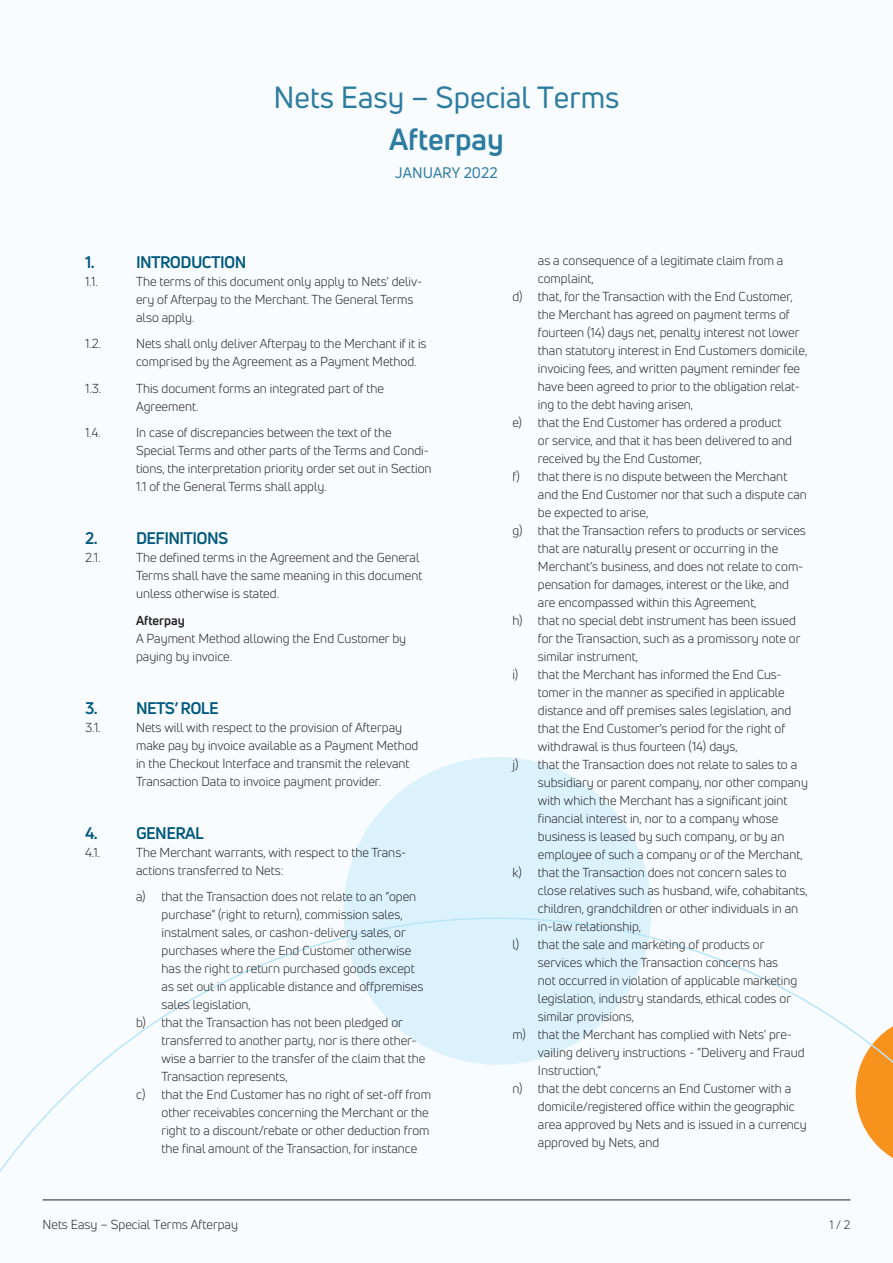
<style>
.page{position:relative;width:893px;height:1263px;background:#f8fcfe}
.page>*{position:absolute;margin:0;border:0;box-sizing:border-box;transform-origin:0 0}
.Form_subhead_1{font:30px "Uni Neue";color:#2d7ca0}
.Form_subhead_1-2{font:700 30px "Uni Neue";color:#2d7ca0}
.NETS_Subhead_index{font:700 16.5px "Uni Neue";letter-spacing:-.035em;color:#00587e}
.Form_subhead_1-3{font:15px "Uni Neue";color:#2d7ca0}
.NETS_numbering_1{font:12.75px/18px "Uni Neue";color:#231f20}
.NETS_Body_EN{font:12.75px/18px "Uni Neue";color:#231f20}
.Body_definitions{font:12.75px/18px "Uni Neue";color:#231f20}
.Rub_definitions{font:700 12.75px "Uni Neue";color:#231f20}
.t1{font:12px "Uni Neue";color:#231f20}
</style>
<div class="page">
<div style="left:344px;top:757px;width:307px;height:308px;background:#dbf2fc;border-radius:50%"></div>
<svg style="left:0;top:917px;width:893px;height:284px"></svg>
<hr style="left:43px;top:1200px;width:807px;height:1px;background:#231f20">
<p class="Form_subhead_1" style="left:273px;top:78px;width:347px">Nets Easy – Special Terms</p>
<p class="Form_subhead_1-2" style="left:389px;top:120px;width:116px">Afterpay</p>
<p class="Form_subhead_1-3" style="left:395px;top:163px;width:104px">JANUARY 2022</p>
<p class="NETS_Subhead_index" style="left:85px;top:251px;width:11px">1.</p>
<p class="NETS_Subhead_index" style="left:136px;top:251px;width:112px">INTRODUCTION</p>
<p class="NETS_Body_EN" style="left:85px;top:272px;width:14px">1.1.</p>
<p class="NETS_Body_EN" style="left:136px;top:272px;width:288px">The terms of this document only apply to Nets’ deliv&shy;ery of Afterpay to the Merchant. The General Terms also apply.</p>
<p class="NETS_Body_EN" style="left:85px;top:334px;width:18px">1.2.</p>
<p class="NETS_Body_EN" style="left:136px;top:334px;width:292px">Nets shall only deliver Afterpay to the Merchant if it is comprised by the Agreement as a Payment Method.</p>
<p class="NETS_Body_EN" style="left:85px;top:379px;width:18px">1.3.</p>
<p class="NETS_Body_EN" style="left:136px;top:379px;width:249px">This document forms an integrated part of the<br>Agreement.</p>
<p class="NETS_Body_EN" style="left:85px;top:423px;width:17px">1.4.</p>
<p class="NETS_Body_EN" style="left:136px;top:423px;width:297px">In case of discrepancies between the text of the Special Terms and other parts of the Terms and Condi&shy;tions, the interpretation priority order set out in Section 1.1 of the General Terms shall apply.</p>
<p class="NETS_Subhead_index" style="left:85px;top:528px;width:145px">2. DEFINITIONS</p>
<p class="NETS_Body_EN" style="left:85px;top:548px;width:17px">2.1.</p>
<p class="NETS_Body_EN" style="left:136px;top:548px;width:288px">The defined terms in the Agreement and the General<br>Terms shall have the same meaning in this document unless otherwise is stated.</p>
<p class="Rub_definitions" style="left:136px;top:612px;width:50px">Afterpay</p>
<p class="Body_definitions" style="left:136px;top:629px;width:272px">A Payment Method allowing the End Customer by paying by invoice.</p>
<p class="NETS_Subhead_index" style="left:85px;top:697px;width:135px">3. NETS’ ROLE</p>
<p class="NETS_Body_EN" style="left:85px;top:718px;width:17px">3.1.</p>
<p class="NETS_Body_EN" style="left:136px;top:718px;width:284px">Nets will with respect to the provision of Afterpay make pay by invoice available as a Payment Method in the Checkout Interface and transmit the relevant Transaction Data to invoice payment provider.</p>
<p class="NETS_Subhead_index" style="left:85px;top:822px;width:120px">4. GENERAL</p>
<p class="NETS_Body_EN" style="left:85px;top:843px;width:17px">4.1.</p>
<p class="NETS_Body_EN" style="left:136px;top:843px;width:272px">The Merchant warrants, with respect to the Trans&shy;actions transferred to Nets:</p>
<p class="NETS_numbering_1" style="left:162px;top:887px;width:263px;text-indent:-26px">a) that the Transaction does not relate to an ”open purchase” (right to return), commission sales, instalment sales, or cashon-delivery sales, or purchases where the End Customer otherwise has the right to return purchased goods except as set out in applicable distance and offpremises sales legislation,</p>
<p class="NETS_numbering_1" style="left:162px;top:1013px;width:265px;text-indent:-26px">b) that the Transaction has not been pledged or transferred to another party, nor is there other&shy;wise a barrier to the transfer of the claim that the Transaction represents,</p>
<p class="NETS_numbering_1" style="left:162px;top:1085px;width:271px;text-indent:-26px">c) that the End Customer has no right of set-off from other receivables concerning the Merchant or the right to a discount/rebate or other deduction from the final amount of the Transaction, for instance</p>
<p class="NETS_numbering_1" style="left:538px;top:251px;width:247px">as a consequence of a legitimate claim from a complaint,</p>
<p class="NETS_numbering_1" style="left:538px;top:287px;width:271px;text-indent:-26px">d) that, for the Transaction with the End Customer, the Merchant has agreed on payment terms of fourteen (14) days net, penalty interest not lower than statutory interest in End Customers domicile, invoicing fees, and written payment reminder fee have been agreed to prior to the obligation relat&shy;ing to the debt having arisen,</p>
<p class="NETS_numbering_1" style="left:538px;top:413px;width:256px;text-indent:-26px">e) that the End Customer has ordered a product or service, and that it has been delivered to and received by the End Customer,</p>
<p class="NETS_numbering_1" style="left:538px;top:467px;width:271px;text-indent:-26px">f) that there is no dispute between the Merchant and the End Customer nor that such a dispute can be expected to arise,</p>
<p class="NETS_numbering_1" style="left:538px;top:521px;width:269px;text-indent:-26px">g) that the Transaction refers to products or services that are naturally present or occurring in the Merchant’s business, and does not relate to com&shy;pensation for damages, interest or the like, and are encompassed within this Agreement,</p>
<p class="NETS_numbering_1" style="left:538px;top:611px;width:264px;text-indent:-26px">h) that no special debt instrument has been issued for the Transaction, such as a promissory note or similar instrument,</p>
<p class="NETS_numbering_1" style="left:538px;top:665px;width:255px;text-indent:-26px">i) that the Merchant has informed the End Cus&shy;tomer in the manner as specified in applicable distance and off premises sales legislation, and that the End Customer’s period for the right of withdrawal is thus fourteen (14) days,</p>
<p class="NETS_numbering_1" style="left:538px;top:755px;width:272px;text-indent:-26px">j) that the Transaction does not relate to sales to a subsidiary or parent company, nor other company with which the Merchant has a significant joint financial interest in, nor to a company whose business is leased by such company, or by an employee of such a company or of the Merchant,</p>
<p class="NETS_numbering_1" style="left:538px;top:863px;width:272px;text-indent:-26px">k) that the Transaction does not concern sales to close relatives such as husband, wife, cohabitants, children, grandchildren or other individuals in an in-law relationship,</p>
<p class="NETS_numbering_1" style="left:538px;top:935px;width:261px;text-indent:-26px">l) that the sale and marketing of products or services which the Transaction concerns has not occurred in violation of applicable marketing legislation, industry standards, ethical codes or similar provisions,</p>
<p class="NETS_numbering_1" style="left:538px;top:1025px;width:268px;text-indent:-26px">m) that the Merchant has complied with Nets’ pre&shy;vailing delivery instructions - ”Delivery and Fraud<br>Instruction,”</p>
<p class="NETS_numbering_1" style="left:538px;top:1079px;width:270px;text-indent:-26px">n) that the debt concerns an End Customer with a domicile/registered office within the geographic area approved by Nets and is issued in a currency approved by Nets, and</p>
<p class="NETS_numbering_1" style="left:43px;top:1215px;width:197px">Nets Easy – Special Terms Afterpay</p>
<p class="t1" style="left:829px;top:1217px;width:23px">1 / 2</p>
</div>
